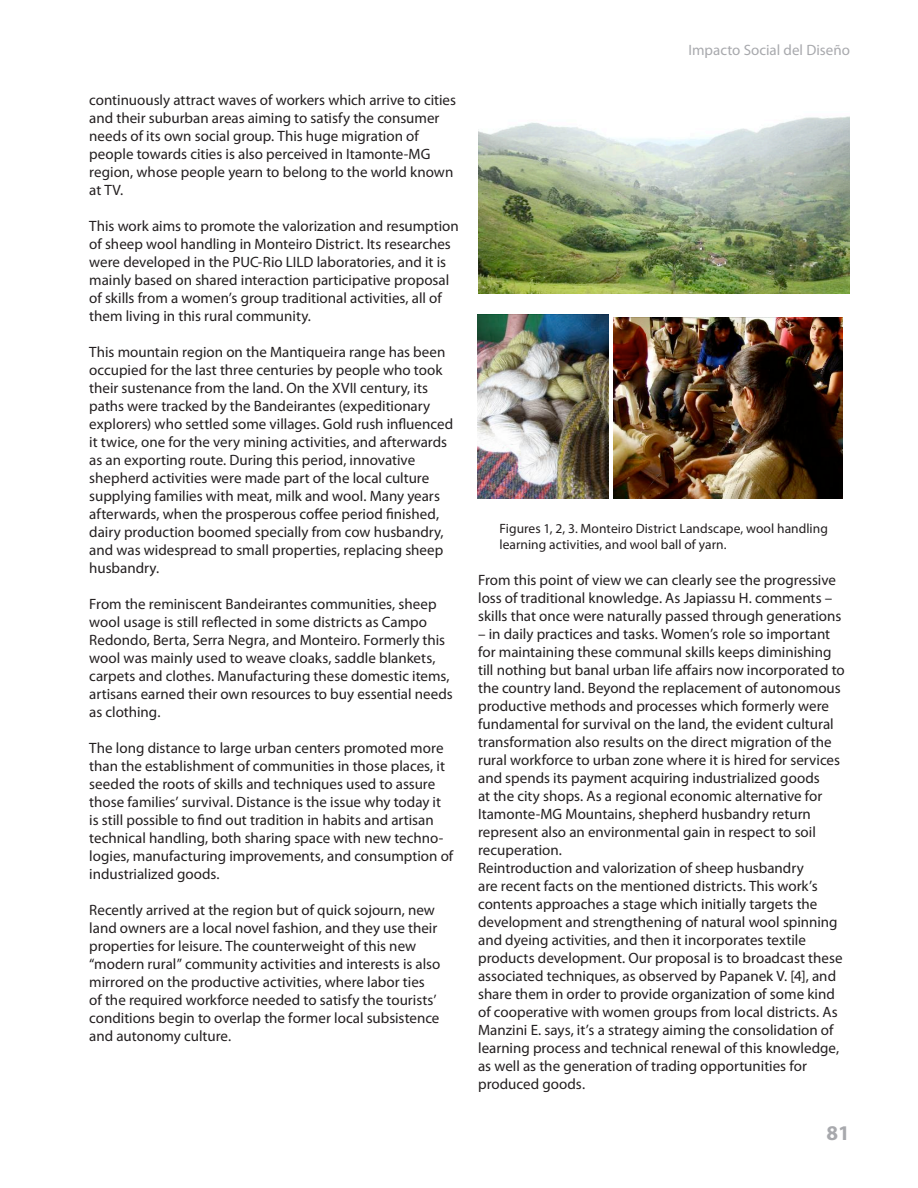
<style>
.page{position:relative;width:918px;height:1188px;background:#fff}
.page>*{position:absolute;margin:0;border:0;box-sizing:border-box;transform-origin:0 0}
.t1{font:700 21px "Myriad Pro";color:#a8a9ad}
.Cuerpo_de_Texto{font:15px/18px "Myriad Pro";color:#231f20}
.Cuerpo_de_Texto-2{font:15px "Myriad Pro";color:#a8a9ad}
.Pie_de_imagen{font:13.5px/16.2px "Myriad Pro";letter-spacing:.005em;color:#231f20}
</style>
<div class="page">
<img style="left:479px;top:116px;width:371px;height:177px">
<img style="left:478px;top:315px;width:131px;height:184px">
<img style="left:613px;top:318px;width:229px;height:181px">
<p class="Cuerpo_de_Texto" style="left:89px;top:91px;width:368px">continuously attract waves of workers which arrive to cities and their suburban areas aiming to satisfy the consumer needs of its own social group. This huge migration of people towards cities is also perceived in Itamonte-MG region, whose people yearn to belong to the world known at TV.</p>
<p class="Cuerpo_de_Texto" style="left:89px;top:217px;width:371px">This work aims to promote the valorization and resumption of sheep wool handling in Monteiro District. Its researches were developed in the PUC-Rio LILD laboratories, and it is mainly based on shared interaction participative proposal of skills from a women’s group traditional activities, all of them living in this rural community.</p>
<p class="Cuerpo_de_Texto" style="left:89px;top:343px;width:365px">This mountain region on the Mantiqueira range has been occupied for the last three centuries by people who took their sustenance from the land. On the XVII century, its paths were tracked by the Bandeirantes (expeditionary explorers) who settled some villages. Gold rush influenced it twice, one for the very mining activities, and afterwards as an exporting route. During this period, innovative shepherd activities were made part of the local culture supplying families with meat, milk and wool. Many years afterwards, when the prosperous coffee period finished, dairy production boomed specially from cow husbandry, and was widespread to small properties, replacing sheep husbandry.</p>
<p class="Cuerpo_de_Texto" style="left:89px;top:595px;width:365px">From the reminiscent Bandeirantes communities, sheep wool usage is still reflected in some districts as Campo Redondo, Berta, Serra Negra, and Monteiro. Formerly this wool was mainly used to weave cloaks, saddle blankets, carpets and clothes. Manufacturing these domestic items, artisans earned their own resources to buy essential needs as clothing.</p>
<p class="Cuerpo_de_Texto" style="left:89px;top:739px;width:366px">The long distance to large urban centers promoted more than the establishment of communities in those places, it seeded the roots of skills and techniques used to assure those families’ survival. Distance is the issue why today it is still possible to find out tradition in habits and artisan technical handling, both sharing space with new techno&shy;logies, manufacturing improvements, and consumption of industrialized goods.</p>
<p class="Cuerpo_de_Texto" style="left:89px;top:901px;width:353px">Recently arrived at the region but of quick sojourn, new land owners are a local novel fashion, and they use their properties for leisure. The counterweight of this new “modern rural” community activities and interests is also mirrored on the productive activities, where labor ties of the required workforce needed to satisfy the tourists’ conditions begin to overlap the former local subsistence and autonomy culture.</p>
<p class="Cuerpo_de_Texto-2" style="left:689px;top:41px;width:163px">Impacto Social del Diseño</p>
<p class="Pie_de_imagen" style="left:499px;top:520px;width:330px">Figures 1, 2, 3. Monteiro District Landscape, wool handling learning activities, and wool ball of yarn.</p>
<p class="Cuerpo_de_Texto" style="left:478px;top:571px;width:365px">From this point of view we can clearly see the progressive loss of traditional knowledge. As Japiassu H. comments – skills that once were naturally passed through generations</p>
<p class="Cuerpo_de_Texto" style="left:478px;top:625px;width:368px">– in daily practices and tasks. Women’s role so important for maintaining these communal skills keeps diminishing till nothing but banal urban life affairs now incorporated to the country land. Beyond the replacement of autonomous productive methods and processes which formerly were fundamental for survival on the land, the evident cultural transformation also results on the direct migration of the rural workforce to urban zone where it is hired for services and spends its payment acquiring industrialized goods<br>at the city shops. As a regional economic alternative for Itamonte-MG Mountains, shepherd husbandry return represent also an environmental gain in respect to soil recuperation.</p>
<p class="Cuerpo_de_Texto" style="left:478px;top:859px;width:366px">Reintroduction and valorization of sheep husbandry<br>are recent facts on the mentioned districts. This work’s contents approaches a stage which initially targets the development and strengthening of natural wool spinning and dyeing activities, and then it incorporates textile products development. Our proposal is to broadcast these associated techniques, as observed by Papanek V. [4], and share them in order to provide organization of some kind of cooperative with women groups from local districts. As Manzini E. says, it’s a strategy aiming the consolidation of learning process and technical renewal of this knowledge, as well as the generation of trading opportunities for produced goods.</p>
<p class="t1" style="left:826px;top:1119px;width:25px">81</p>
</div>
